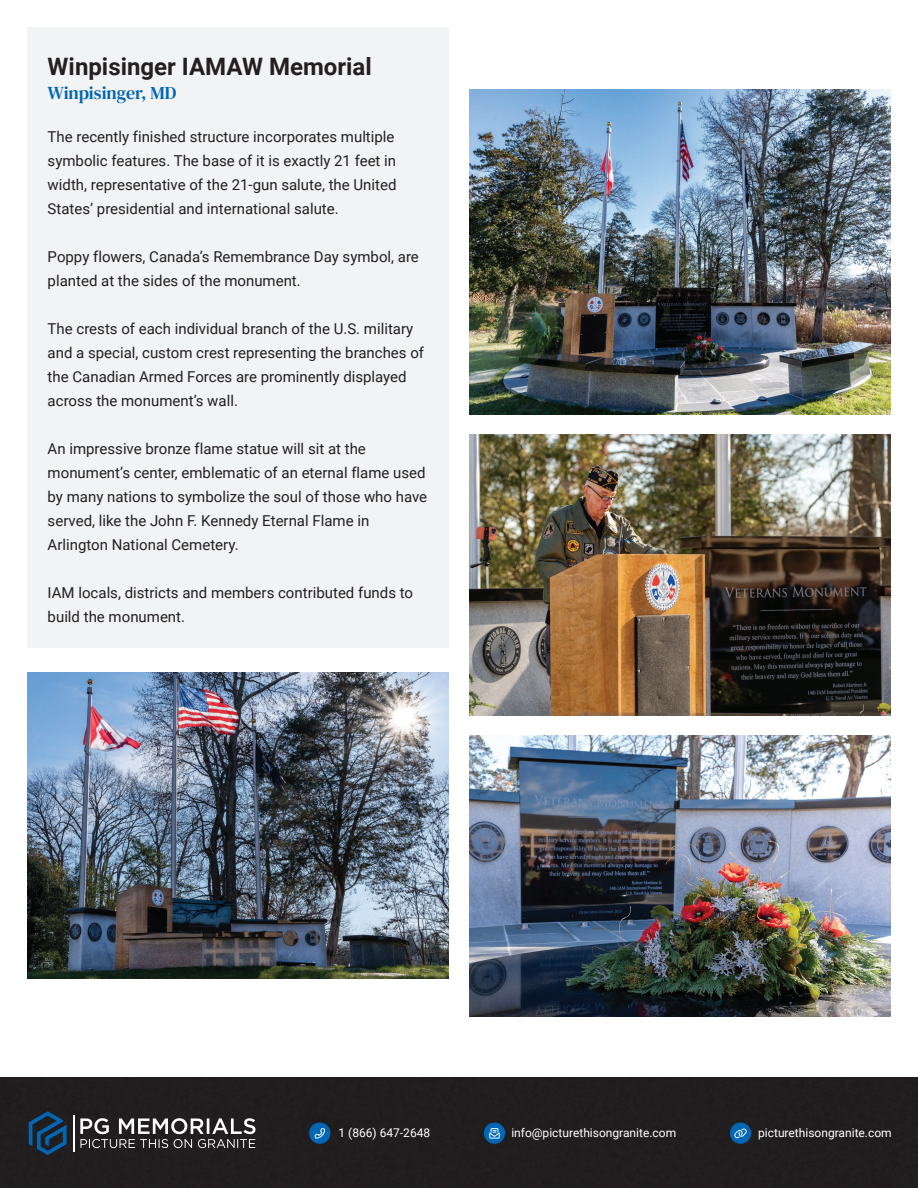
<style>
.page{position:relative;width:918px;height:1188px;background:#fff}
.page>*{position:absolute;margin:0;border:0;box-sizing:border-box;transform-origin:0 0}
.t1{font:700 24px "Roboto";color:#231f20}
.t2{font:18px "DM Serif Text";color:#0166b3}
.t3{font:15px/24px "Roboto";color:#231f20}
.t4{font:12px "Roboto";color:#fff}
</style>
<div class="page">
<div style="left:0;top:1077px;width:918px;height:111px;background:#231f20"></div>
<svg style="left:29px;top:1111px;width:38px;height:44px"></svg>
<svg style="left:80px;top:1118px;width:175px;height:30px"></svg>
<hr style="left:73px;top:1115px;width:1px;height:36px;background:#fff">
<div style="left:309px;top:1123px;width:21px;height:21px;background:#0166b3;border-radius:50%"></div>
<svg style="left:314px;top:1128px;width:11px;height:11px"></svg>
<div style="left:484px;top:1123px;width:21px;height:21px;background:#0166b3;border-radius:50%"></div>
<svg style="left:489px;top:1128px;width:11px;height:11px"></svg>
<div style="left:730px;top:1123px;width:21px;height:21px;background:#0166b3;border-radius:50%"></div>
<svg style="left:734px;top:1128px;width:13px;height:10px"></svg>
<div style="left:27px;top:27px;width:421px;height:620px;background:#f2f3f4"></div>
<img style="left:470px;top:736px;width:421px;height:281px">
<img style="left:27px;top:672px;width:421px;height:306px">
<img style="left:470px;top:89px;width:421px;height:326px">
<img style="left:470px;top:435px;width:421px;height:281px">
<h1 class="t1" style="left:48px;top:50px;width:326px">Winpisinger IAMAW Memorial</h1>
<p class="t2" style="left:48px;top:83px;width:130px">Winpisinger, MD</p>
<p class="t3" style="left:48px;top:125px;width:350px">The recently finished structure incorporates multiple symbolic features. The base of it is exactly 21 feet in width, representative of the 21-gun salute, the United States’ presidential and international salute.</p>
<p class="t3" style="left:48px;top:245px;width:373px">Poppy flowers, Canada’s Remembrance Day symbol, are planted at the sides of the monument.</p>
<p class="t3" style="left:48px;top:317px;width:378px">The crests of each individual branch of the U.S. military and a special, custom crest representing the branches of the Canadian Armed Forces are prominently displayed across the monument’s wall.</p>
<p class="t3" style="left:48px;top:437px;width:381px">An impressive bronze flame statue will sit at the monument’s center, emblematic of an eternal flame used by many nations to symbolize the soul of those who have served, like the John F. Kennedy Eternal Flame in Arlington National Cemetery.</p>
<p class="t3" style="left:48px;top:581px;width:367px">IAM locals, districts and members contributed funds to build the monument.</p>
<p class="t4" style="left:339px;top:1124px;width:93px">1 (866) 647-2648</p>
<p class="t4" style="left:511px;top:1124px;width:166px">info@picturethisongranite.com</p>
<p class="t4" style="left:758px;top:1124px;width:135px">picturethisongranite.com</p>
</div>
